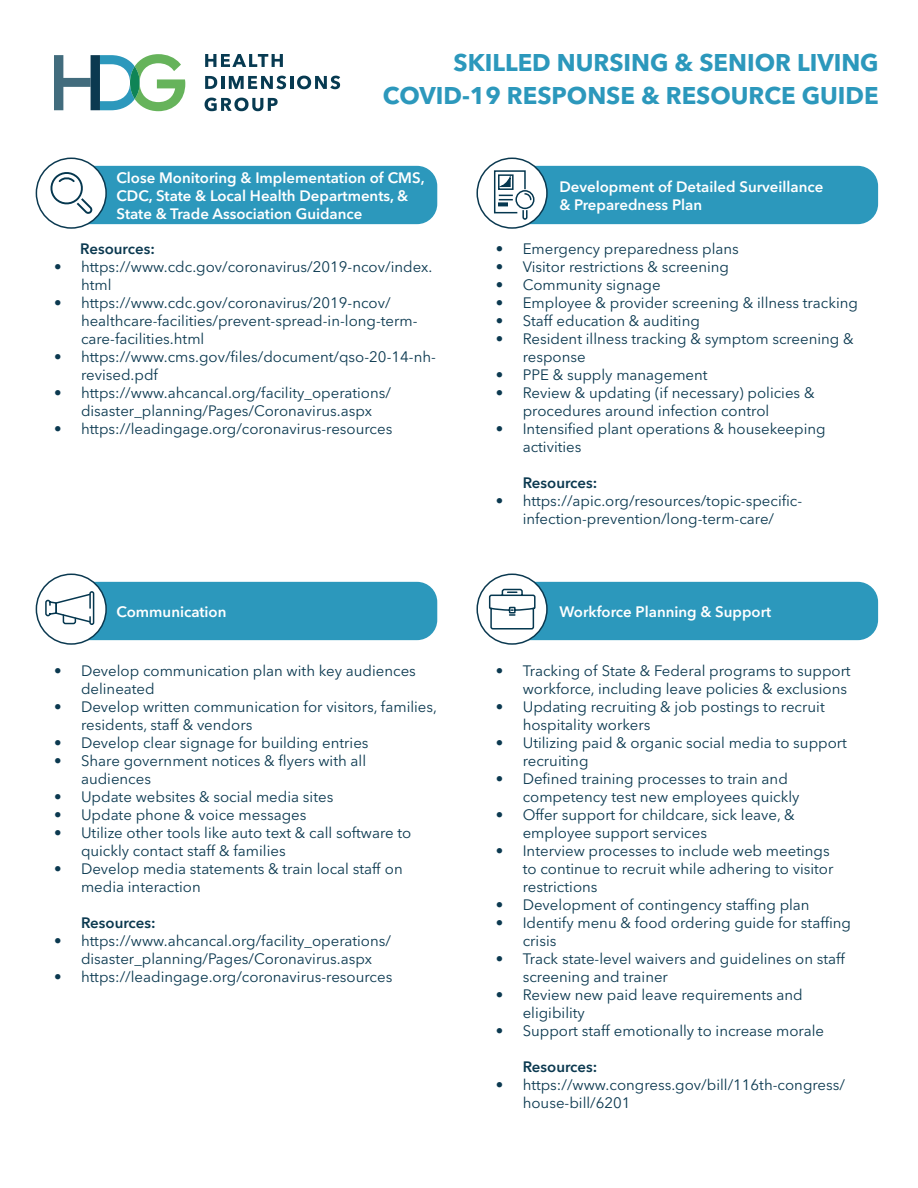
<style>
.page{position:relative;width:918px;height:1188px;background:#fff}
.page>*{position:absolute;margin:0;border:0;box-sizing:border-box;transform-origin:0 0}
.t1{font:700 24px/33px "Avenir Next LT Pro";color:#2c98bc;text-align:right}
.t2{font:15px/18px "Avenir Next LT Pro";color:#0b3950}
.t3{font:600 15px/18px "Avenir Next LT Pro";color:#fff}
.t4{font:600 15px "Avenir Next LT Pro";color:#0b3950}
</style>
<div class="page">
<div style="left:42px;top:166px;width:395px;height:58px;background:#2c98bc;border-radius:20px"></div>
<div style="left:36px;top:158px;width:70px;height:70px;background:#fff;border-radius:50%"></div>
<div style="left:36px;top:158px;width:71px;height:71px;border:2px solid #0b3950;border-radius:50%"></div>
<div style="left:42px;top:582px;width:395px;height:58px;background:#2c98bc;border-radius:20px"></div>
<div style="left:36px;top:574px;width:70px;height:70px;background:#fff;border-radius:50%"></div>
<div style="left:36px;top:574px;width:71px;height:71px;border:2px solid #0b3950;border-radius:50%"></div>
<div style="left:483px;top:582px;width:395px;height:58px;background:#2c98bc;border-radius:20px"></div>
<div style="left:477px;top:574px;width:70px;height:70px;background:#fff;border-radius:50%"></div>
<div style="left:476px;top:574px;width:72px;height:71px;border:2px solid #0b3950;border-radius:50%"></div>
<svg style="left:54px;top:54px;width:131px;height:57px"></svg>
<svg style="left:130px;top:66px;width:10px;height:33px"></svg>
<svg style="left:205px;top:54px;width:78px;height:13px"></svg>
<svg style="left:205px;top:76px;width:135px;height:13px"></svg>
<svg style="left:205px;top:98px;width:73px;height:13px"></svg>
<div style="left:483px;top:166px;width:395px;height:58px;background:#2c98bc;border-radius:20px"></div>
<div style="left:477px;top:158px;width:70px;height:70px;background:#fff;border-radius:50%"></div>
<div style="left:476px;top:158px;width:72px;height:71px;border:2px solid #0b3950;border-radius:50%"></div>
<svg style="left:50px;top:172px;width:43px;height:42px"></svg>
<svg style="left:44px;top:590px;width:51px;height:35px"></svg>
<div style="left:515px;top:190px;width:20px;height:19px;border:2px solid #05374f;border-radius:50%"></div>
<svg style="left:493px;top:170px;width:39px;height:51px"></svg>
<svg style="left:488px;top:588px;width:48px;height:42px"></svg>
<p class="t1" style="left:383px;top:46px;width:497px">SKILLED NURSING &amp; SENIOR LIVING<br>COVID-19 RESPONSE &amp; RESOURCE GUIDE</p>
<p class="t3" style="left:117px;top:168px;width:310px">Close Monitoring &amp; Implementation of CMS,<br>CDC, State &amp; Local Health Departments, &amp;<br>State &amp; Trade Association Guidance</p>
<p class="t4" style="left:80px;top:240px;width:76px">Resources:</p>
<p class="t2" style="left:81px;top:258px;width:353px;text-indent:-27px">• https://www.cdc.gov/coronavirus/2019-ncov/index. html</p>
<p class="t2" style="left:81px;top:294px;width:338px;text-indent:-27px">• https://www.cdc.gov/coronavirus/2019-ncov/ healthcare-facilities/prevent-spread-in-long-term&shy;care-facilities.html</p>
<p class="t2" style="left:81px;top:348px;width:356px;text-indent:-27px">• https://www.cms.gov/files/document/qso-20-14-nh&shy;revised.pdf</p>
<p class="t2" style="left:54px;top:384px;width:339px;text-align:center">• https://www.ahcancal.org/facility_operations/ disaster_planning/Pages/Coronavirus.aspx</p>
<p class="t2" style="left:54px;top:420px;width:340px">• https://leadingage.org/coronavirus-resources</p>
<p class="t3" style="left:117px;top:603px;width:112px">Communication</p>
<p class="t2" style="left:81px;top:662px;width:336px;text-indent:-27px">• Develop communication plan with key audiences delineated</p>
<p class="t2" style="left:81px;top:698px;width:358px;text-indent:-27px">• Develop written communication for visitors, families, residents, staff &amp; vendors</p>
<p class="t2" style="left:54px;top:734px;width:316px">• Develop clear signage for building entries</p>
<p class="t2" style="left:81px;top:752px;width:287px;text-indent:-27px">• Share government notices &amp; flyers with all audiences</p>
<p class="t2" style="left:54px;top:788px;width:281px">• Update websites &amp; social media sites</p>
<p class="t2" style="left:54px;top:806px;width:254px">• Update phone &amp; voice messages</p>
<p class="t2" style="left:81px;top:824px;width:332px;text-indent:-27px">• Utilize other tools like auto text &amp; call software to quickly contact staff &amp; families</p>
<p class="t2" style="left:81px;top:860px;width:323px;text-indent:-27px">• Develop media statements &amp; train local staff on media interaction</p>
<p class="t4" style="left:81px;top:914px;width:76px">Resources:</p>
<p class="t2" style="left:54px;top:932px;width:339px;text-align:center">• https://www.ahcancal.org/facility_operations/ disaster_planning/Pages/Coronavirus.aspx</p>
<p class="t2" style="left:54px;top:968px;width:340px">• https://leadingage.org/coronavirus-resources</p>
<p class="t3" style="left:559px;top:177px;width:266px">Development of Detailed Surveillance</p>
<p class="t3" style="left:559px;top:195px;width:144px">&amp; Preparedness Plan</p>
<p class="t2" style="left:496px;top:240px;width:245px">• Emergency preparedness plans</p>
<p class="t2" style="left:496px;top:258px;width:235px">• Visitor restrictions &amp; screening</p>
<p class="t2" style="left:496px;top:276px;width:166px">• Community signage</p>
<p class="t2" style="left:496px;top:294px;width:364px">• Employee &amp; provider screening &amp; illness tracking</p>
<p class="t2" style="left:496px;top:312px;width:206px">• Staff education &amp; auditing</p>
<p class="t2" style="left:523px;top:330px;width:333px;text-indent:-27px">• Resident illness tracking &amp; symptom screening &amp; response</p>
<p class="t2" style="left:496px;top:366px;width:213px">• PPE &amp; supply management</p>
<p class="t2" style="left:523px;top:384px;width:293px;text-indent:-27px">• Review &amp; updating (if necessary) policies &amp; procedures around infection control</p>
<p class="t2" style="left:523px;top:420px;width:304px;text-indent:-27px">• Intensified plant operations &amp; housekeeping activities</p>
<p class="t4" style="left:523px;top:474px;width:76px">Resources:</p>
<p class="t2" style="left:496px;top:492px;width:308px;text-align:center">• https://apic.org/resources/topic-specific&shy;infection-prevention/long-term-care/</p>
<p class="t3" style="left:559px;top:603px;width:213px">Workforce Planning &amp; Support</p>
<p class="t2" style="left:496px;top:662px;width:356px;text-align:right">• Tracking of State &amp; Federal programs to support workforce, including leave policies &amp; exclusions</p>
<p class="t2" style="left:523px;top:698px;width:304px;text-indent:-27px">• Updating recruiting &amp; job postings to recruit hospitality workers</p>
<p class="t2" style="left:523px;top:734px;width:326px;text-indent:-27px">• Utilizing paid &amp; organic social media to support recruiting</p>
<p class="t2" style="left:523px;top:770px;width:278px;text-indent:-27px">• Defined training processes to train and competency test new employees quickly</p>
<p class="t2" style="left:523px;top:806px;width:274px;text-indent:-27px">• Offer support for childcare, sick leave, &amp; employee support services</p>
<p class="t2" style="left:523px;top:842px;width:312px;text-indent:-27px">• Interview processes to include web meetings to continue to recruit while adhering to visitor restrictions</p>
<p class="t2" style="left:496px;top:896px;width:315px">• Development of contingency staffing plan</p>
<p class="t2" style="left:523px;top:914px;width:330px;text-indent:-27px">• Identify menu &amp; food ordering guide for staffing crisis</p>
<p class="t2" style="left:523px;top:950px;width:324px;text-indent:-27px">• Track state-level waivers and guidelines on staff screening and trainer</p>
<p class="t2" style="left:523px;top:986px;width:282px;text-indent:-27px">• Review new paid leave requirements and eligibility</p>
<p class="t2" style="left:496px;top:1022px;width:330px">• Support staff emotionally to increase morale</p>
<p class="t4" style="left:523px;top:1058px;width:76px">Resources:</p>
<p class="t2" style="left:523px;top:1076px;width:324px;text-indent:-27px">• https://www.congress.gov/bill/116th-congress/ house-bill/6201</p>
</div>
